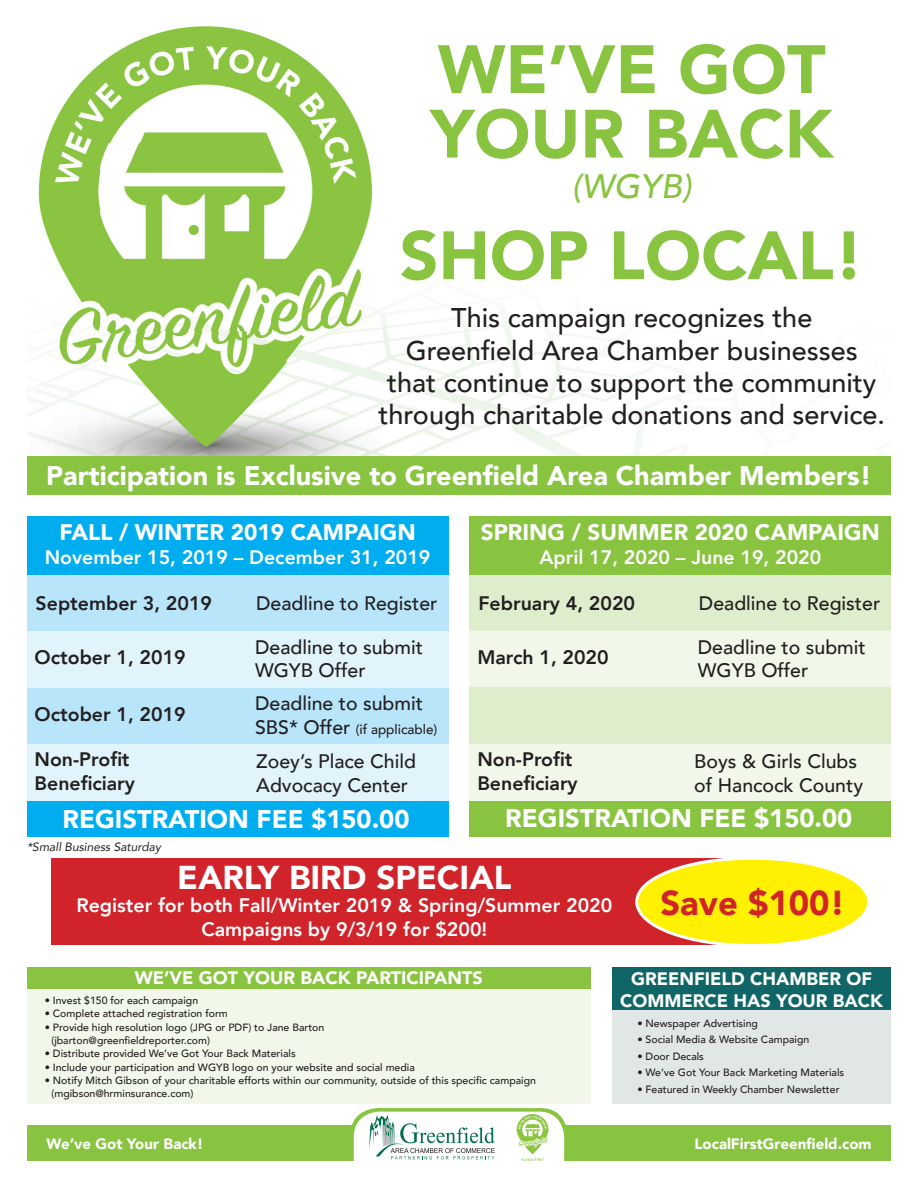
<style>
.page{position:relative;width:918px;height:1188px;background:#fff}
.page>*{position:absolute;margin:0;border:0;box-sizing:border-box;transform-origin:0 0}
.t1{font:900 67.65px "Avenir";color:#89c441}
.t2{font:900 34.5px "Avenir";color:#d1232a}
.t3{font:italic 500 33.75px "Avenir";color:#89c441}
.t4{font:900 33px "Avenir";color:#fff}
.t5{font:500 27px/32.4px "Avenir";color:#231f20;text-align:center}
.t6{font:900 27px "Avenir";color:#fff}
.t7{font:900 25.5px "Avenir";color:#fff}
.t8{font:900 22.5px "Avenir";color:#fff}
.t9{font:500 19.5px/23.4px "Avenir";color:#231f20}
.t10{font:800 19.5px/23.4px "Avenir";color:#fff;text-align:center}
.t11{font:800 19.5px "Avenir";color:#231f20}
.t12{font:900 18px "Avenir";color:#fff}
.t13{font:900 15px "Avenir";color:#fff}
.t14{font:500 13.5px "Avenir";color:#231f20}
.t15{font:italic 12px "Avenir";color:#231f20}
.t16{font:500 10.5px/12.6px "Avenir";color:#231f20}
.s1{font-size:19.5px}
</style>
<div class="page">
<div style="left:27px;top:1125px;width:864px;height:36px;background:#89c441"></div>
<img style="left:27px;top:26px;width:615px;height:430px">
<div style="left:27px;top:456px;width:864px;height:39px;background:#89c441"></div>
<div style="left:369px;top:298px;width:523px;height:142px;background:#fff"></div>
<div style="left:27px;top:516px;width:421px;height:320px;background:#00aeef"></div>
<div style="left:51px;top:859px;width:710px;height:86px;background:#d1232a"></div>
<div style="left:637px;top:858px;width:232px;height:87px;background:#fff101;border-radius:50%"></div>
<div style="left:635px;top:857px;width:235px;height:90px;border:3px solid #fff;border-radius:50%"></div>
<div style="left:27px;top:575px;width:421px;height:56px;background:#b9e5fa"></div>
<div style="left:27px;top:631px;width:421px;height:57px;background:#e1f4fc"></div>
<div style="left:27px;top:688px;width:421px;height:56px;background:#b9e5fa"></div>
<div style="left:27px;top:744px;width:421px;height:57px;background:#e1f4fc"></div>
<div style="left:27px;top:968px;width:564px;height:136px;background:#89c441"></div>
<div style="left:470px;top:516px;width:421px;height:320px;background:#89c441"></div>
<div style="left:470px;top:575px;width:421px;height:56px;background:#deedcb"></div>
<div style="left:470px;top:631px;width:421px;height:57px;background:#f1f7e9"></div>
<div style="left:470px;top:688px;width:421px;height:56px;background:#deedcb"></div>
<div style="left:470px;top:744px;width:421px;height:57px;background:#f1f7e9"></div>
<div style="left:27px;top:989px;width:564px;height:115px;background:#f1f7e9"></div>
<div style="left:612px;top:968px;width:279px;height:136px;background:#106666"></div>
<div style="left:612px;top:1011px;width:279px;height:93px;background:#e1e6e6"></div>
<svg style="left:352px;top:1108px;width:214px;height:53px"></svg>
<p class="t1" style="left:438px;top:12px;width:389px">WE’VE GOT</p>
<p class="t1" style="left:430px;top:76px;width:404px">YOUR BACK</p>
<p class="t3" style="left:572px;top:166px;width:121px">(WGYB)</p>
<p class="t1" style="left:400px;top:198px;width:466px">SHOP LOCAL!</p>
<p class="t5" style="left:451px;top:300px;width:363px">This campaign recognizes the</p>
<p class="t5" style="left:378px;top:333px;width:508px">Greenfield Area Chamber businesses that continue to support the community through charitable donations and service.</p>
<p class="t6" style="left:46px;top:452px;width:827px">Participation is Exclusive to Greenfield Area Chamber Members!</p>
<p class="t8" style="left:60px;top:513px;width:358px">FALL / WINTER 2019 CAMPAIGN</p>
<p class="t10" style="left:45px;top:545px;width:387px">November 15, 2019 – December 31, 2019</p>
<p class="t11" style="left:36px;top:588px;width:178px">September 3, 2019</p>
<p class="t9" style="left:256px;top:591px;width:183px">Deadline to Register</p>
<p class="t11" style="left:35px;top:642px;width:153px">October 1, 2019</p>
<p class="t9" style="left:255px;top:634px;width:169px">Deadline to submit</p>
<p class="t9" style="left:255px;top:658px;width:112px">WGYB Offer</p>
<p class="t11" style="left:35px;top:699px;width:153px">October 1, 2019</p>
<p class="t9" style="left:255px;top:691px;width:169px">Deadline to submit</p>
<p class="t14" style="left:255px;top:717px;width:184px"><span class="s1">SBS* Offer</span> (if applicable)</p>
<p class="t11" style="left:35px;top:744px;width:96px">Non-Profit</p>
<p class="t11" style="left:35px;top:768px;width:102px">Beneficiary</p>
<p class="t7" style="left:62px;top:797px;width:348px">REGISTRATION FEE $150.00</p>
<p class="t15" style="left:27px;top:839px;width:135px">*Small Business Saturday</p>
<p class="t9" style="left:256px;top:749px;width:161px">Zoey’s Place Child<br>Advocacy Center</p>
<p class="t8" style="left:481px;top:513px;width:401px">SPRING / SUMMER 2020 CAMPAIGN</p>
<p class="t10" style="left:539px;top:545px;width:283px">April 17, 2020 – June 19, 2020</p>
<p class="t11" style="left:478px;top:588px;width:158px">February 4, 2020</p>
<p class="t9" style="left:699px;top:591px;width:183px">Deadline to Register</p>
<p class="t11" style="left:477px;top:642px;width:133px">March 1, 2020</p>
<p class="t9" style="left:698px;top:634px;width:169px">Deadline to submit</p>
<p class="t9" style="left:698px;top:658px;width:112px">WGYB Offer</p>
<p class="t11" style="left:477px;top:744px;width:96px">Non-Profit</p>
<p class="t11" style="left:477px;top:768px;width:102px">Beneficiary</p>
<p class="t7" style="left:505px;top:797px;width:348px">REGISTRATION FEE $150.00</p>
<p class="t9" style="left:694px;top:749px;width:170px">Boys &amp; Girls Clubs of Hancock County</p>
<p class="t4" style="left:177px;top:849px;width:336px">EARLY BIRD SPECIAL</p>
<p class="t10" style="left:76px;top:894px;width:537px">Register for both Fall/Winter 2019 &amp; Spring/Summer 2020<br>Campaigns by 9/3/19 for $200!</p>
<p class="t2" style="left:660px;top:873px;width:186px">Save $100!</p>
<p class="t12" style="left:135px;top:963px;width:349px">WE’VE GOT YOUR BACK PARTICIPANTS</p>
<p class="t16" style="left:45px;top:993px;width:155px">• Invest $150 for each campaign</p>
<p class="t16" style="left:45px;top:1007px;width:185px">• Complete attached registration form</p>
<p class="t16" style="left:45px;top:1020px;width:281px">• Provide high resolution logo (JPG or PDF) to Jane Barton</p>
<p class="t16" style="left:51px;top:1033px;width:160px">(jbarton@greenfieldreporter.com)</p>
<p class="t16" style="left:45px;top:1047px;width:252px">• Distribute provided We’ve Got Your Back Materials</p>
<p class="t16" style="left:45px;top:1060px;width:372px">• Include your participation and WGYB logo on your website and social media</p>
<p class="t16" style="left:51px;top:1074px;width:486px;text-indent:-7px">• Notify Mitch Gibson of your charitable efforts within our community, outside of this specific campaign (mgibson@hrminsurance.com)</p>
<p class="t12" style="left:631px;top:963px;width:242px">GREENFIELD CHAMBER OF</p>
<p class="t12" style="left:620px;top:985px;width:265px">COMMERCE HAS YOUR BACK</p>
<p class="t16" style="left:637px;top:1016px;width:122px">• Newspaper Advertising</p>
<p class="t16" style="left:637px;top:1033px;width:173px">• Social Media &amp; Website Campaign</p>
<p class="t16" style="left:637px;top:1049px;width:68px">• Door Decals</p>
<p class="t16" style="left:637px;top:1066px;width:208px">• We’ve Got Your Back Marketing Materials</p>
<p class="t16" style="left:637px;top:1082px;width:204px">• Featured in Weekly Chamber Newsletter</p>
<p class="t13" style="left:46px;top:1131px;width:159px">We’ve Got Your Back!</p>
<p class="t13" style="left:695px;top:1131px;width:178px">LocalFirstGreenfield.com</p>
</div>
